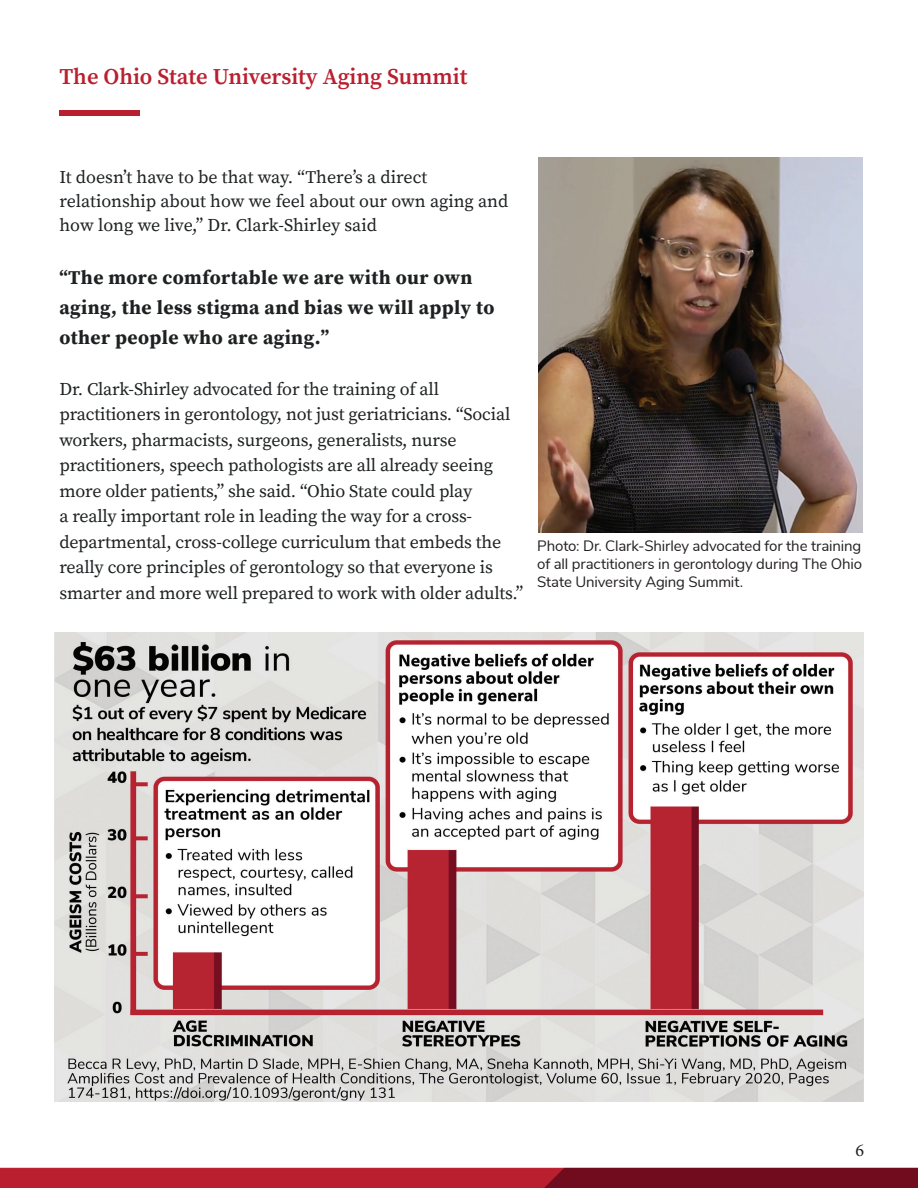
<style>
.page{position:relative;width:918px;height:1188px;background:#fff}
.page>*{position:absolute;margin:0;border:0;box-sizing:border-box;transform-origin:0 0}
.t1{font:700 81px "Buckeye Sans 2";color:#ba1f2f}
.t2{font:600 22.5px "Buckeye Serif 2";color:#ba1f2f}
.t3{font:700 19.5px/30px "Buckeye Serif 2";letter-spacing:.02em;color:#1e2122}
.t4{font:18px/25.5px "Buckeye Serif 2";letter-spacing:-.01em;color:#1e2122}
.t5{font:18px "Minion Pro";color:#231f20}
.t6{font:15px/18px "Buckeye Sans 2";letter-spacing:-.01em;color:#231f20;text-align:justify}
</style>
<div class="page">
<img style="left:0;top:157px;width:918px;height:1031px">
<img style="left:54px;top:633px;width:810px;height:468px">
<img style="left:538px;top:158px;width:325px;height:375px">
<p class="t2" style="left:59px;top:64px;width:410px">The Ohio State University Aging Summit</p>
<h1 class="t1" style="left:59px;top:56px;width:82px">—</h1>
<p class="t4" style="left:59px;top:166px;width:450px;line-height:24px">It doesn’t have to be that way. “There’s a direct relationship about how we feel about our own aging and how long we live,” Dr. Clark-Shirley said</p>
<p class="t3" style="left:59px;top:263px;width:437px">“The more comfortable we are with our own aging, the less stigma and bias we will apply to other people who are aging.”</p>
<p class="t4" style="left:59px;top:377px;width:466px">Dr. Clark-Shirley advocated for the training of all practitioners in gerontology, not just geriatricians. “Social workers, pharmacists, surgeons, generalists, nurse practitioners, speech pathologists are all already seeing more older patients,” she said. “Ohio State could play<br>a really important role in leading the way for a cross&shy;departmental, cross-college curriculum that embeds the really core principles of gerontology so that everyone is smarter and more well prepared to work with older adults.”</p>
<p class="t6" style="left:537px;top:536px;width:326px">Photo: Dr. Clark-Shirley advocated for the training of all practitioners in gerontology during The Ohio State University Aging Summit.</p>
<p class="t5" style="left:855px;top:1138px;width:10px">6</p>
</div>
